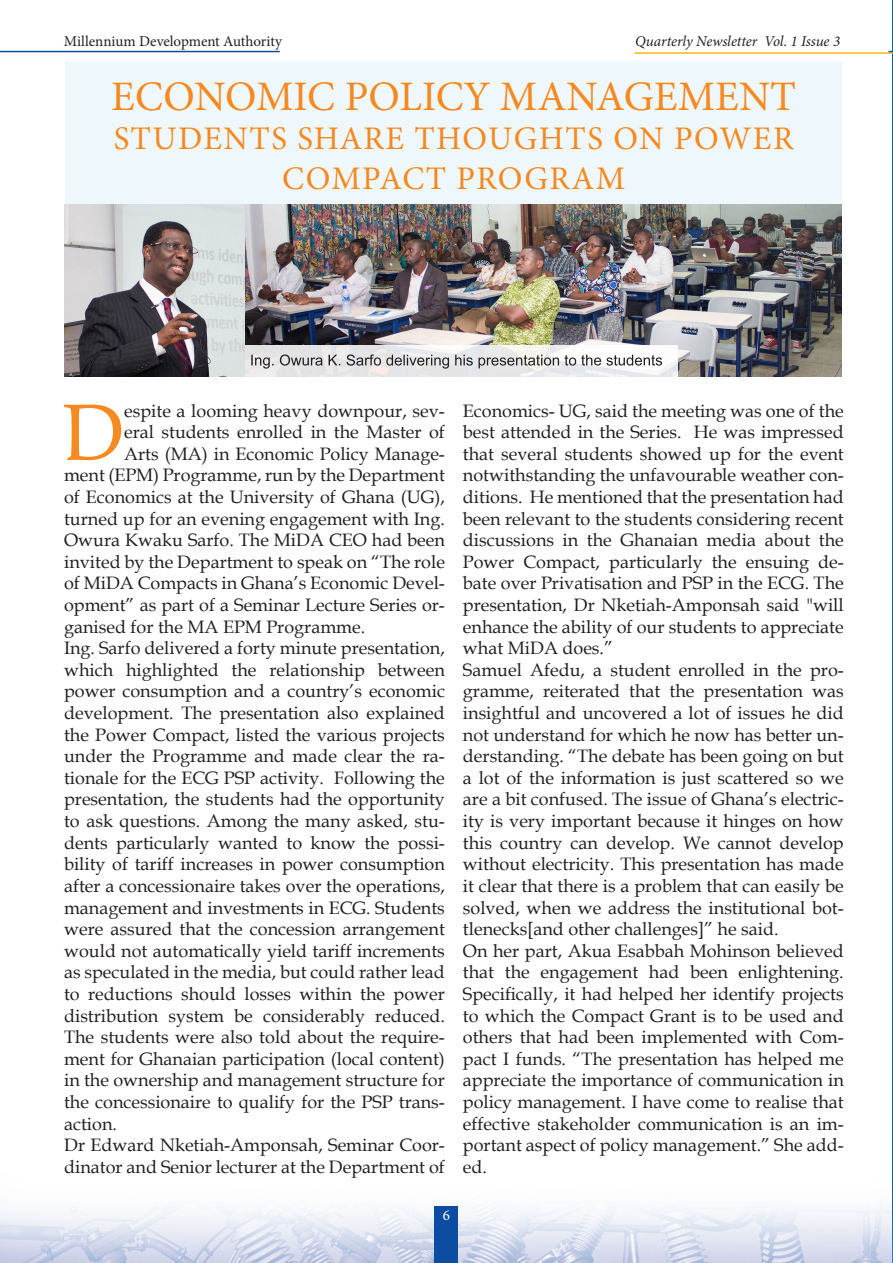
<style>
.page{position:relative;width:893px;height:1263px;background:#fff}
.page>*{position:absolute;margin:0;border:0;box-sizing:border-box;transform-origin:0 0}
.t1{font:79.8px "Book Antiqua";color:#f6891f}
.t2{font:42px "Minion Pro";color:#f6891f}
.t3{font:33px/39.6px "Minion Pro";letter-spacing:.04em;color:#f6891f;text-align:center}
.t4{font:18px/21.6px "Book Antiqua";color:#231f20}
.t5{font:15px "Minion Pro";color:#231f20}
.t6{font:italic 15px "Minion Pro";letter-spacing:-.01em;color:#231f20}
.t7{font:15px "Minion Pro";color:#fff}
</style>
<div class="page">
<hr style="left:892px;top:0;width:1px;height:1263px;background:#0167b4">
<img style="left:0;top:1206px;width:893px;height:57px">
<hr style="left:0;top:51px;width:280px;height:1px;background:#0d4da1">
<hr style="left:634px;top:52px;width:259px;height:2px;background:#fcb814">
<div style="left:434px;top:1206px;width:23px;height:57px;background:#0d4da1"></div>
<div style="left:65px;top:61px;width:777px;height:146px;background:#edf7fc"></div>
<img style="left:65px;top:205px;width:777px;height:171px">
<svg style="left:245px;top:345px;width:433px;height:31px;fill:#e8e8eb"></svg>
<svg style="left:251px;top:354px;width:411px;height:15px"></svg>
<p class="t5" style="left:64px;top:31px;width:220px">Millennium Development Authority</p>
<p class="t6" style="left:635px;top:31px;width:206px">Quarterly Newsletter Vol. 1 Issue 3</p>
<h2 class="t2" style="left:111px;top:68px;width:686px">ECONOMIC POLICY MANAGEMENT</h2>
<h3 class="t3" style="left:114px;top:119px;width:681px">STUDENTS SHARE THOUGHTS ON POWER<br>COMPACT PROGRAM</h3>
<h1 class="t1" style="left:62px;top:377px;width:63px">D</h1>
<p class="t4" style="left:124px;top:399px;width:322px">espite a looming heavy downpour, sev-</p>
<p class="t4" style="left:124px;top:421px;width:322px">eral students enrolled in the Master of</p>
<p class="t4" style="left:124px;top:442px;width:322px">Arts (MA) in Economic Policy Manage-</p>
<p class="t4" style="left:64px;top:464px;width:382px">ment (EPM) Programme, run by the Department</p>
<p class="t4" style="left:64px;top:486px;width:382px">of Economics at the University of Ghana (UG),</p>
<p class="t4" style="left:64px;top:507px;width:382px">turned up for an evening engagement with Ing.</p>
<p class="t4" style="left:64px;top:529px;width:382px">Owura Kwaku Sarfo. The MiDA CEO had been</p>
<p class="t4" style="left:64px;top:550px;width:382px">invited by the Department to speak on “The role</p>
<p class="t4" style="left:64px;top:572px;width:382px">of MiDA Compacts in Ghana’s Economic Devel-</p>
<p class="t4" style="left:64px;top:594px;width:382px">opment” as part of a Seminar Lecture Series or-</p>
<p class="t4" style="left:64px;top:615px;width:303px">ganised for the MA EPM Programme.</p>
<p class="t4" style="left:64px;top:637px;width:382px">Ing. Sarfo delivered a forty minute presentation,</p>
<p class="t4" style="left:64px;top:658px;width:382px">which highlighted the relationship between</p>
<p class="t4" style="left:64px;top:680px;width:382px">power consumption and a country’s economic</p>
<p class="t4" style="left:64px;top:702px;width:382px">development. The presentation also explained</p>
<p class="t4" style="left:64px;top:723px;width:382px">the Power Compact, listed the various projects</p>
<p class="t4" style="left:64px;top:745px;width:382px">under the Programme and made clear the ra-</p>
<p class="t4" style="left:64px;top:766px;width:382px">tionale for the ECG PSP activity. Following the</p>
<p class="t4" style="left:64px;top:788px;width:382px">presentation, the students had the opportunity</p>
<p class="t4" style="left:64px;top:810px;width:382px">to ask questions. Among the many asked, stu-</p>
<p class="t4" style="left:64px;top:831px;width:382px">dents particularly wanted to know the possi-</p>
<p class="t4" style="left:64px;top:853px;width:382px">bility of tariff increases in power consumption</p>
<p class="t4" style="left:64px;top:874px;width:382px">after a concessionaire takes over the operations,</p>
<p class="t4" style="left:64px;top:896px;width:382px">management and investments in ECG. Students</p>
<p class="t4" style="left:64px;top:918px;width:382px">were assured that the concession arrangement</p>
<p class="t4" style="left:64px;top:939px;width:382px">would not automatically yield tariff increments</p>
<p class="t4" style="left:64px;top:961px;width:382px">as speculated in the media, but could rather lead</p>
<p class="t4" style="left:64px;top:982px;width:382px">to reductions should losses within the power</p>
<p class="t4" style="left:64px;top:1004px;width:382px">distribution system be considerably reduced.</p>
<p class="t4" style="left:64px;top:1026px;width:382px">The students were also told about the require-</p>
<p class="t4" style="left:64px;top:1047px;width:382px">ment for Ghanaian participation (local content)</p>
<p class="t4" style="left:64px;top:1069px;width:382px">in the ownership and management structure for</p>
<p class="t4" style="left:64px;top:1090px;width:382px">the concessionaire to qualify for the PSP trans-</p>
<p class="t4" style="left:64px;top:1112px;width:54px">action.</p>
<p class="t4" style="left:64px;top:1134px;width:382px">Dr Edward Nketiah-Amponsah, Seminar Coor-</p>
<p class="t4" style="left:64px;top:1155px;width:382px">dinator and Senior lecturer at the Department of</p>
<p class="t7" style="left:443px;top:1205px;width:9px">6</p>
<p class="t4" style="left:463px;top:399px;width:382px">Economics- UG, said the meeting was one of the best attended in the Series. He was impressed that several students showed up for the event notwithstanding the unfavourable weather con&shy;ditions. He mentioned that the presentation had been relevant to the students considering recent discussions in the Ghanaian media about the Power Compact, particularly the ensuing de&shy;bate over Privatisation and PSP in the ECG. The presentation, Dr Nketiah-Amponsah said "will enhance the ability of our students to appreciate what MiDA does.”<br>Samuel Afedu, a student enrolled in the pro&shy;gramme, reiterated that the presentation was insightful and uncovered a lot of issues he did not understand for which he now has better un&shy;derstanding. “The debate has been going on but a lot of the information is just scattered so we are a bit confused. The issue of Ghana’s electric&shy;ity is very important because it hinges on how this country can develop. We cannot develop without electricity. This presentation has made it clear that there is a problem that can easily be solved, when we address the institutional bot&shy;tlenecks[and other challenges]” he said.<br>On her part, Akua Esabbah Mohinson believed that the engagement had been enlightening.<br>Specifically, it had helped her identify projects to which the Compact Grant is to be used and others that had been implemented with Com&shy;pact I funds. “The presentation has helped me appreciate the importance of communication in policy management. I have come to realise that effective stakeholder communication is an im&shy;portant aspect of policy management.” She add&shy;ed.</p>
</div>
